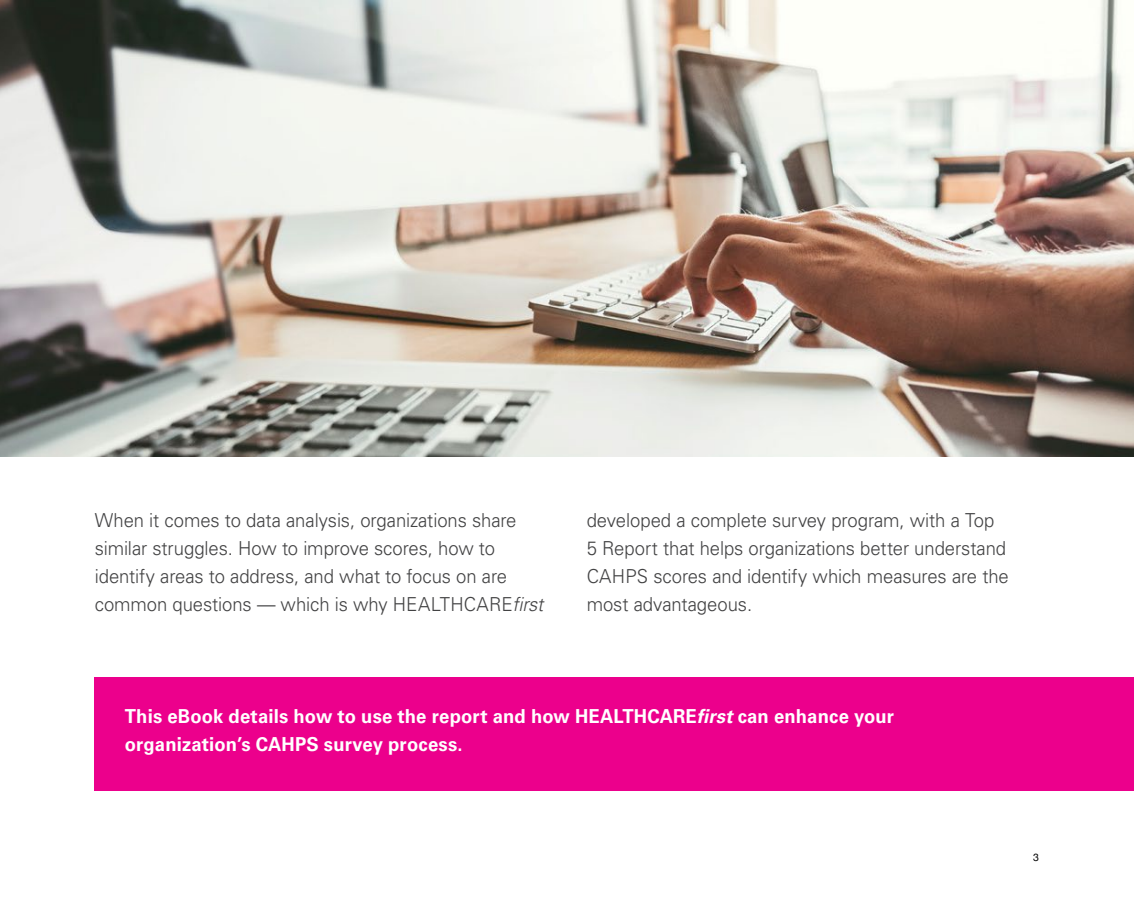
<style>
.page{position:relative;width:1134px;height:914px;background:#fff}
.page>*{position:absolute;margin:0;border:0;box-sizing:border-box;transform-origin:0 0}
.t1{font:300 19.25px/28px "Univers LT Std";letter-spacing:-.005em;color:#424243;scale:.96 1}
.t2{font:700 19.25px/28px "Univers LT Std";letter-spacing:.005em;color:#fff;scale:.96 1}
.t3{font:10.5px "Helvetica Neue";color:#000}
.s1{font-style:italic}
.s2{font-family:"Univers";font-style:italic}
</style>
<div class="page">
<img style="left:0;top:0;width:1134px;height:457px">
<div style="left:95px;top:677px;width:1039px;height:113px;background:#ec008c"></div>
<p class="t1" style="left:95px;top:506px;width:469px">When it comes to data analysis, organizations share similar struggles. How to improve scores, how to identify areas to address, and what to focus on are common questions — which is why HEALTHCARE<span class="s1">first</span></p>
<p class="t1" style="left:587px;top:506px;width:441px">developed a complete survey program, with a Top 5 Report that helps organizations better understand CAHPS scores and identify which measures are the most advantageous.</p>
<p class="t2" style="left:125px;top:701px;width:803px">This eBook details how to use the report and how HEALTHCARE<span class="s2">first</span> can enhance your organization’s CAHPS survey process.</p>
<p class="t3" style="left:1033px;top:849px;width:7px">3</p>
</div>
